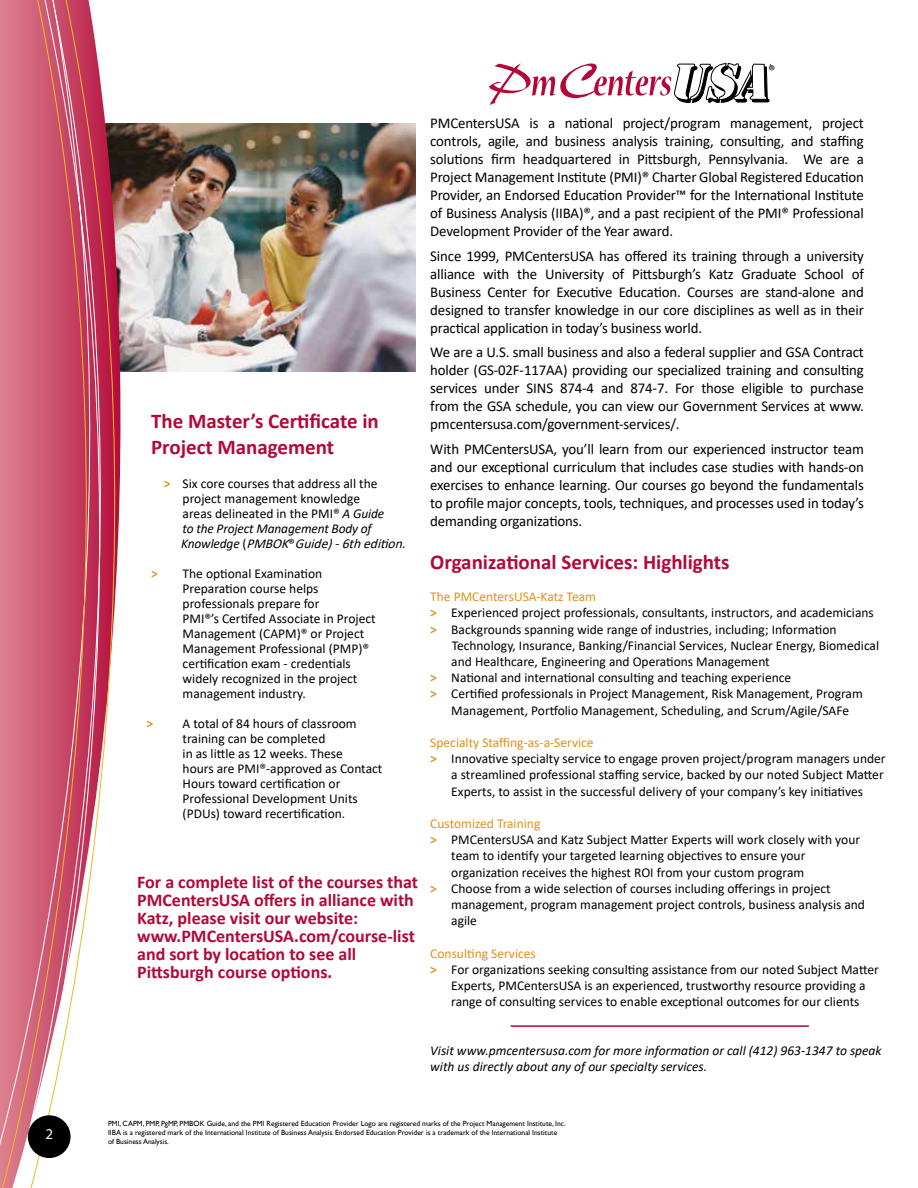
<style>
.page{position:relative;width:918px;height:1188px;background:#fff}
.page>*{position:absolute;margin:0;border:0;box-sizing:border-box;transform-origin:0 0}
.t1{font:700 21px/25.2px "Calibri";color:#b30838}
.t2{font:700 18px/18px "Calibri";color:#b30838}
.t3{font:15.9px "Myriad Pro";color:#000}
.t4{font:15px/18px "Calibri";letter-spacing:-.01em;color:#000;text-align:justify}
.t5{font:15px "Myriad Pro";color:#fff}
.t6{font:13.5px/15px "Calibri";color:#000}
.t7{font:italic 13.5px/16.2px "Calibri";color:#000}
.t8{font:13.5px "Calibri";color:#e58e1a}
.t9{font:7.5px/9px "Gill Sans";color:#000}
.s1{font-weight:700;color:#e58e1a}
.s2{font-style:italic}
.s3{color:#e58e1a}
</style>
<div class="page">
<img style="left:184px;top:124px;width:232px;height:247px">
<img style="left:168px;top:123px;width:16px;height:249px">
<svg style="left:0;top:0;width:168px;height:1188px"></svg>
<svg style="left:489px;top:63px;width:281px;height:42px"></svg>
<hr style="left:511px;top:1025px;width:298px;height:2px;background:#b30838">
<div style="left:28px;top:1115px;width:43px;height:43px;background:#000;border-radius:50%"></div>
<p class="t5" style="left:45px;top:1125px;width:9px">2</p>
<p class="t3" style="left:769px;top:60px;width:8px">®</p>
<h1 class="t1" style="left:151px;top:408px;width:229px">The Master’s Certificate in<br>Project Management</h1>
<p class="t6" style="left:181px;top:476px;width:230px;text-indent:-17px"><span class="s1">&gt;</span> Six core courses that address all the project management knowledge<br>areas delineated in the PMI® <span class="s2">A Guide<br>to the Project Management Body of<br>Kn o w l e d g e</span> ( <span class="s2">PMBOK</span>® <span class="s2">Guide)-6thedition.</span></p>
<p class="t6" style="left:183px;top:566px;width:195px;text-indent:-31px"><span class="s1">&gt;</span> The optional Examination<br>Preparation course helps professionals prepare for<br>PMI®’s Certifed Associate in Project<br>Management (CAPM)® or Project<br>Management Professional (PMP)® certification exam - credentials widely recognized in the project management industry.</p>
<p class="t6" style="left:183px;top:716px;width:201px;text-indent:-36px"><span class="s1">&gt;</span> A total of 84 hours of classroom training can be completed<br>in as little as 12 weeks. These<br>hours are PMI®-approved as Contact<br>Hours toward certification or<br>Professional Development Units (PDUs) toward recertification.</p>
<h2 class="t2" style="left:137px;top:873px;width:282px">For a complete list of the courses that PMCentersUSA offers in alliance with Katz, please visit our website: www.PMCentersUSA.com/course-list and sort by location to see all Pittsburgh course options.</h2>
<p class="t4" style="left:430px;top:114px;width:435px">PMCentersUSA is a national project/program management, project controls, agile, and business analysis training, consulting, and staffing solutions firm headquartered in Pittsburgh, Pennsylvania. We are a Project Management Institute (PMI)® Charter Global Registered Education Provider, an Endorsed Education Provider™ for the International Institute of Business Analysis (IIBA)®, and a past recipient of the PMI® Professional Development Provider of the Year award.</p>
<p class="t4" style="left:430px;top:246px;width:435px">Since 1999, PMCentersUSA has offered its training through a university alliance with the University of Pittsburgh’s Katz Graduate School of Business Center for Executive Education. Courses are stand-alone and designed to transfer knowledge in our core disciplines as well as in their practical application in today’s business world.</p>
<p class="t4" style="left:430px;top:343px;width:435px">We are a U.S. small business and also a federal supplier and GSA Contract holder (GS-02F-117AA) providing our specialized training and consulting services under SINS 874-4 and 874-7. For those eligible to purchase from the GSA schedule, you can view our Government Services at www. pmcentersusa.com/government-services/.</p>
<p class="t4" style="left:430px;top:440px;width:435px">With PMCentersUSA, you’ll learn from our experienced instructor team and our exceptional curriculum that includes case studies with hands-on exercises to enhance learning. Our courses go beyond the fundamentals to profile major concepts, tools, techniques, and processes used in today’s demanding organizations.</p>
<h1 class="t1" style="left:430px;top:549px;width:301px">Organizational Services: Highlights</h1>
<p class="t6" style="left:430px;top:588px;width:445px;line-height:16.2px"><span class="s3">The PMCentersUSA-Katz Team<br></span><span class="s1">&gt;</span> Experienced project professionals, consultants, instructors, and academicians <span class="s1">&gt;</span> Backgrounds spanning wide range of industries, including; Information</p>
<p class="t6" style="left:452px;top:637px;width:429px">Technology, Insurance, Banking/Financial Services, Nuclear Energy, Biomedical</p>
<p class="t6" style="left:451px;top:654px;width:320px">and Healthcare, Engineering and Operations Management</p>
<p class="t6" style="left:430px;top:670px;width:362px"><span class="s1">&gt;</span> National and international consulting and teaching experience</p>
<p class="t6" style="left:430px;top:686px;width:434px"><span class="s1">&gt;</span> Certified professionals in Project Management, Risk Management, Program</p>
<p class="t6" style="left:451px;top:702px;width:399px">Management, Portfolio Management, Scheduling, and Scrum/Agile/SAFe</p>
<p class="t8" style="left:430px;top:733px;width:165px">Specialty Staffing-as-a-Service</p>
<p class="t6" style="left:430px;top:751px;width:457px"><span class="s1">&gt;</span> Innovative specialty service to engage proven project/program managers under</p>
<p class="t6" style="left:451px;top:767px;width:434px">a streamlined professional staffing service, backed by our noted Subject Matter</p>
<p class="t6" style="left:451px;top:783px;width:413px">Experts, to assist in the successful delivery of your company’s key initiatives</p>
<p class="t8" style="left:430px;top:814px;width:112px">Customized Training</p>
<p class="t6" style="left:430px;top:832px;width:431px"><span class="s1">&gt;</span> PMCentersUSA and Katz Subject Matter Experts will work closely with your</p>
<p class="t6" style="left:451px;top:848px;width:356px">team to identify your targeted learning objectives to ensure your</p>
<p class="t6" style="left:451px;top:864px;width:354px">organization receives the highest ROI from your custom program</p>
<p class="t6" style="left:430px;top:880px;width:402px"><span class="s1">&gt;</span> Choose from a wide selection of courses including offerings in project</p>
<p class="t6" style="left:451px;top:897px;width:415px">management, program management project controls, business analysis and</p>
<p class="t6" style="left:451px;top:913px;width:27px">agile</p>
<p class="t8" style="left:430px;top:944px;width:107px">Consulting Services</p>
<p class="t6" style="left:430px;top:961px;width:450px"><span class="s1">&gt;</span> For organizations seeking consulting assistance from our noted Subject Matter</p>
<p class="t6" style="left:451px;top:978px;width:416px">Experts, PMCentersUSA is an experienced, trustworthy resource providing a</p>
<p class="t6" style="left:451px;top:994px;width:410px">range of consulting services to enable exceptional outcomes for our clients</p>
<p class="t7" style="left:430px;top:1042px;width:453px">Visit www.pmcentersusa.com for more information or call (412) 963-1347 to speak with us directly about any of our specialty services.</p>
<p class="t9" style="left:108px;top:1119px;width:459px">PMI, CAPM, PMP, PgMP, PMBOK Guide, and the PMI Registered Education Provider Logo are registered marks of the Project Management Institute, Inc.<br>IIBA is a registered mark of the International Institute of Business Analysis. Endorsed Education Provider is a trademark of the International Institute<br>of Business Analysis.</p>
</div>
